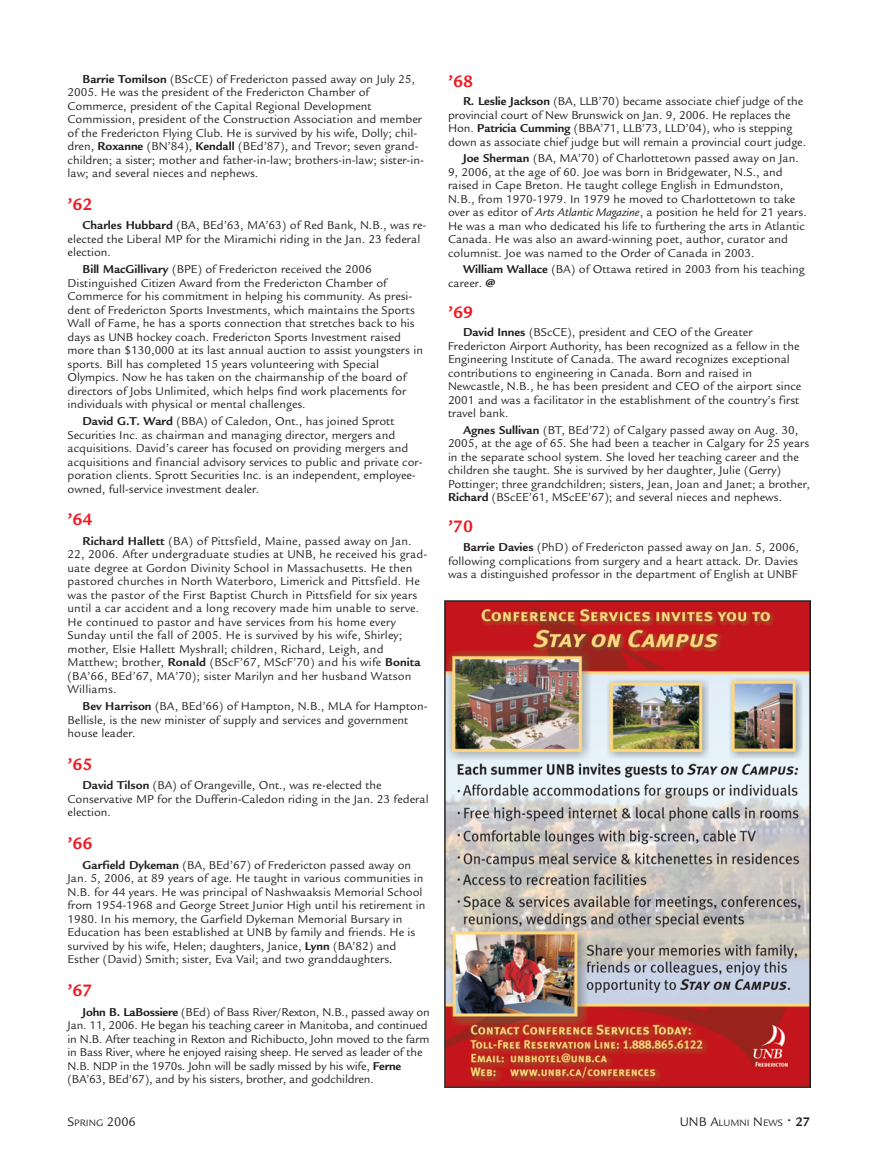
<style>
.page{position:relative;width:878px;height:1161px;background:#fff}
.page>*{position:absolute;margin:0;border:0;box-sizing:border-box;transform-origin:0 0}
.t1{font:700 18px "Legacy Sans";color:#ed1c24}
.t2{font:13.5px "Legacy Sans";color:#231f20}
.t3{font:12.3px/13.5px "Legacy Sans";color:#231f20}
.t4{font:10.2px "Legacy Sans";color:#231f20}
.s1{font-weight:700}
.s2{font-style:italic}
.s3{font-size:10.2px}
.s4{font-size:13.5px}
.s5{font-size:18px}
.s6{font-weight:700;font-size:13.5px}
</style>
<div class="page">
<img style="left:444px;top:600px;width:366px;height:487px">
<p class="t3" style="left:67px;top:73px;width:358px;text-indent:15px"><span class="s1">Barrie Tomilson</span> (BScCE) of Fredericton passed away on July 25, 2005. He was the president of the Fredericton Chamber of Commerce, president of the Capital Regional Development Commission, president of the Construction Association and member of the Fredericton Flying Club. He is survived by his wife, Dolly; chil&shy;dren, <span class="s1">Roxanne</span> (BN’84), <span class="s1">Kendall</span> (BEd’87), and Trevor; seven grand&shy;children; a sister; mother and father-in-law; brothers-in-law; sister-in&shy;law; and several nieces and nephews.</p>
<h1 class="t1" style="left:68px;top:197px;width:27px">’62</h1>
<p class="t3" style="left:68px;top:220px;width:360px;text-indent:15px"><span class="s1">Charles Hubbard</span> (BA, BEd’63, MA’63) of Red Bank, N.B., was re&shy;elected the Liberal MP for the Miramichi riding in the Jan. 23 federal election.</p>
<p class="t3" style="left:68px;top:264px;width:357px;text-indent:15px"><span class="s1">Bill MacGillivary</span> (BPE) of Fredericton received the 2006<br>Distinguished Citizen Award from the Fredericton Chamber of Commerce for his commitment in helping his community. As presi&shy;dent of Fredericton Sports Investments, which maintains the Sports Wall of Fame, he has a sports connection that stretches back to his days as UNB hockey coach. Fredericton Sports Investment raised more than $130,000 at its last annual auction to assist youngsters in sports. Bill has completed 15 years volunteering with Special Olympics. Now he has taken on the chairmanship of the board of directors of Jobs Unlimited, which helps find work placements for individuals with physical or mental challenges.</p>
<p class="t3" style="left:68px;top:416px;width:356px;text-indent:15px"><span class="s1">David G.T. Ward</span> (BBA) of Caledon, Ont., has joined Sprott Securities Inc. as chairman and managing director, mergers and acquisitions. David’s career has focused on providing mergers and acquisitions and financial advisory services to public and private cor&shy;poration clients. Sprott Securities Inc. is an independent, employee&shy;owned, full-service investment dealer.</p>
<h1 class="t1" style="left:68px;top:513px;width:27px">’64</h1>
<p class="t3" style="left:67px;top:535px;width:361px;text-indent:15px"><span class="s1">Richard Hallett</span> (BA) of Pittsfield, Maine, passed away on Jan.<br>22, 2006. After undergraduate studies at UNB, he received his grad&shy;uate degree at Gordon Divinity School in Massachusetts. He then pastored churches in North Waterboro, Limerick and Pittsfield. He was the pastor of the First Baptist Church in Pittsfield for six years until a car accident and a long recovery made him unable to serve.<br>He continued to pastor and have services from his home every Sunday until the fall of 2005. He is survived by his wife, Shirley; mother, Elsie Hallett Myshrall; children, Richard, Leigh, and Matthew; brother, <span class="s1">Ronald</span> (BScF’67, MScF’70) and his wife <span class="s1">Bonita </span>(BA’66, BEd’67, MA’70); sister Marilyn and her husband Watson Williams.</p>
<p class="t3" style="left:68px;top:701px;width:361px;text-indent:15px"><span class="s1">Bev Harrison</span> (BA, BEd’66) of Hampton, N.B., MLA for Hampton-<br>Bellisle, is the new minister of supply and services and government house leader.</p>
<h1 class="t1" style="left:68px;top:757px;width:27px">’65</h1>
<p class="t3" style="left:67px;top:780px;width:362px;text-indent:15px"><span class="s1">David Tilson</span> (BA) of Orangeville, Ont., was re-elected the<br>Conservative MP for the Dufferin-Caledon riding in the Jan. 23 federal election.</p>
<h1 class="t1" style="left:68px;top:836px;width:27px">’66</h1>
<p class="t3" style="left:67px;top:859px;width:359px;text-indent:15px"><span class="s1">Garfield Dykeman</span> (BA, BEd’67) of Fredericton passed away on Jan. 5, 2006, at 89 years of age. He taught in various communities in N.B. for 44 years. He was principal of Nashwaaksis Memorial School from 1954-1968 and George Street Junior High until his retirement in 1980. In his memory, the Garfield Dykeman Memorial Bursary in Education has been established at UNB by family and friends. He is survived by his wife, Helen; daughters, Janice, <span class="s1">Lynn</span> (BA’82) and Esther (David) Smith; sister, Eva Vail; and two granddaughters.</p>
<h1 class="t1" style="left:68px;top:983px;width:27px">’67</h1>
<p class="t3" style="left:67px;top:1006px;width:364px;text-indent:15px"><span class="s1">John B. LaBossiere</span> (BEd) of Bass River/Rexton, N.B., passed away on Jan. 11, 2006. He began his teaching career in Manitoba, and continued in N.B. After teaching in Rexton and Richibucto, John moved to the farm in Bass River, where he enjoyed raising sheep. He served as leader of the N.B. NDP in the 1970s. John will be sadly missed by his wife, <span class="s1">Ferne </span>(BA’63, BEd’67), and by his sisters, brother, and godchildren.</p>
<h1 class="t1" style="left:448px;top:74px;width:27px">’68</h1>
<p class="t3" style="left:448px;top:96px;width:359px;text-indent:15px"><span class="s1">R. Leslie Jackson</span> (BA, LLB’70) became associate chief judge of the provincial court of New Brunswick on Jan. 9, 2006. He replaces the Hon. <span class="s1">Patricia Cumming</span> (BBA’71, LLB’73, LLD’04), who is stepping down as associate chief judge but will remain a provincial court judge.</p>
<p class="t3" style="left:448px;top:153px;width:360px;text-indent:15px"><span class="s1">Joe Sherman</span> (BA, MA’70) of Charlottetown passed away on Jan.<br>9, 2006, at the age of 60. Joe was born in Bridgewater, N.S., and raised in Cape Breton. He taught college English in Edmundston, N.B., from 1970-1979. In 1979 he moved to Charlottetown to take over as editor of <span class="s2">Arts Atlantic Magazine</span>, a position he held for 21 years.<br>He was a man who dedicated his life to furthering the arts in Atlantic Canada. He was also an award-winning poet, author, curator and columnist. Joe was named to the Order of Canada in 2003.</p>
<p class="t3" style="left:448px;top:264px;width:358px;text-indent:15px"><span class="s1">William Wallace</span> (BA) of Ottawa retired in 2003 from his teaching career. <span class="s1">@</span></p>
<h1 class="t1" style="left:448px;top:305px;width:27px">’69</h1>
<p class="t3" style="left:448px;top:327px;width:355px;text-indent:15px"><span class="s1">David Innes</span> (BScCE), president and CEO of the Greater Fredericton Airport Authority, has been recognized as a fellow in the Engineering Institute of Canada. The award recognizes exceptional contributions to engineering in Canada. Born and raised in Newcastle, N.B., he has been president and CEO of the airport since 2001 and was a facilitator in the establishment of the country’s first travel bank.</p>
<p class="t3" style="left:448px;top:425px;width:363px;text-indent:15px"><span class="s1">Agnes Sullivan</span> (BT, BEd’72) of Calgary passed away on Aug. 30, 2005, at the age of 65. She had been a teacher in Calgary for 25 years in the separate school system. She loved her teaching career and the children she taught. She is survived by her daughter, Julie (Gerry)<br>Pottinger; three grandchildren; sisters, Jean, Joan and Janet; a brother, <span class="s1">Richard</span> (BScEE’61, MScEE’67); and several nieces and nephews.</p>
<h1 class="t1" style="left:448px;top:520px;width:27px">’70</h1>
<p class="t3" style="left:448px;top:542px;width:352px;text-align:justify;text-indent:15px"><span class="s1">Barrie Davies</span> (PhD) of Fredericton passed away on Jan. 5, 2006, following complications from surgery and a heart attack. Dr. Davies was a distinguished professor in the department of English at UNBF</p>
<p class="t2" style="left:68px;top:1117px;width:70px">S<span class="s3">PRING</span> 2006</p>
<p class="t4" style="left:679px;top:1119px;width:132px"><span class="s4">UNB A</span>LUMNI <span class="s4">N</span>EWS <span class="s5">•</span> <span class="s6">27</span></p>
</div>
